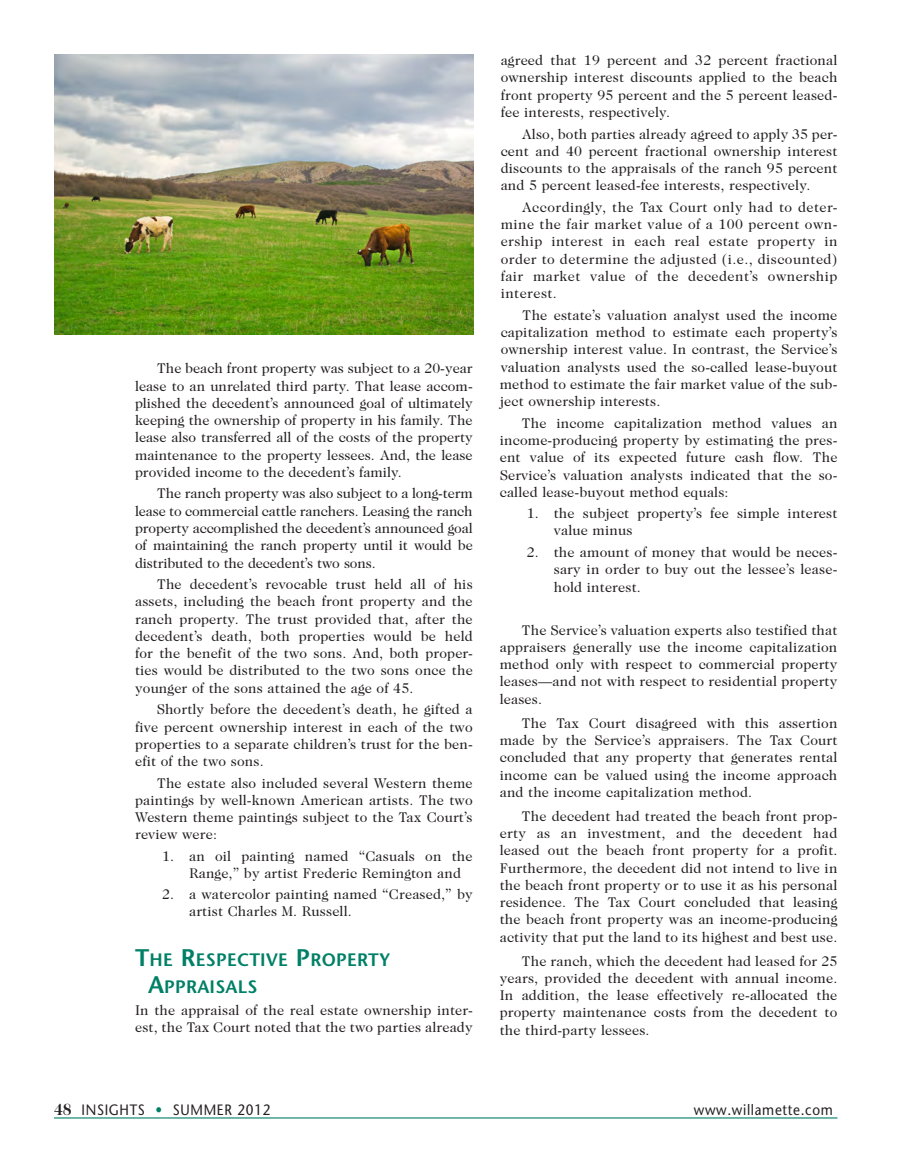
<style>
.page{position:relative;width:905px;height:1175px;background:#fff}
.page>*{position:absolute;margin:0;border:0;box-sizing:border-box;transform-origin:0 0}
.Sub_Heads_Stone{font:600 18px/27px "Stone Sans";letter-spacing:.015em;color:#008066}
.t1{font:15px "Stone Sans";letter-spacing:.05em;color:#231f20;scale:.9 1}
.body{font:14.25px/17.2px "Caslon Two Twenty Four";letter-spacing:.01em;color:#231f20;text-align:justify}
.body_w_bullets{font:14.25px/17.2px "Caslon Two Twenty Four";letter-spacing:.01em;color:#231f20}
.body__Intro_Paragr{font:14.25px/17.2px "Caslon Two Twenty Four";letter-spacing:.01em;color:#231f20}
.s1{font-size:24px}
.s2{font-family:"Caslon Two Twenty Four";font-weight:700;font-size:16.5px}
.s3{color:#008066}
</style>
<div class="page">
<hr style="left:54px;top:1117px;width:783px;height:1px;background:#008066">
<img style="left:54px;top:54px;width:419px;height:281px">
<p class="body" style="left:135px;top:360px;width:339px;text-indent:22px">The beach front property was subject to a 20-year lease to an unrelated third party. That lease accom&shy;plished the decedent’s announced goal of ultimately keeping the ownership of property in his family. The lease also transferred all of the costs of the property maintenance to the property lessees. And, the lease provided income to the decedent’s family.</p>
<p class="body" style="left:135px;top:485px;width:339px;text-indent:22px">The ranch property was also subject to a long-term lease to commercial cattle ranchers. Leasing the ranch property accomplished the decedent’s announced goal of maintaining the ranch property until it would be distributed to the decedent’s two sons.</p>
<p class="body" style="left:135px;top:575px;width:339px;text-indent:22px">The decedent’s revocable trust held all of his assets, including the beach front property and the ranch property. The trust provided that, after the decedent’s death, both properties would be held for the benefit of the two sons. And, both proper&shy;ties would be distributed to the two sons once the younger of the sons attained the age of 45.</p>
<p class="body" style="left:135px;top:700px;width:339px;text-indent:22px">Shortly before the decedent’s death, he gifted a five percent ownership interest in each of the two properties to a separate children’s trust for the ben&shy;efit of the two sons.</p>
<p class="body" style="left:135px;top:774px;width:339px;text-indent:22px">The estate also included several Western theme paintings by well-known American artists. The two Western theme paintings subject to the Tax Court’s review were:</p>
<p class="body_w_bullets" style="left:189px;top:847px;width:285px;text-indent:-27px">1. an oil painting named “Casuals on the<br>Range,” by artist Frederic Remington and</p>
<p class="body_w_bullets" style="left:189px;top:885px;width:285px;text-indent:-27px">2. a watercolor painting named “Creased,” by artist Charles M. Russell.</p>
<p class="Sub_Heads_Stone" style="left:148px;top:946px;width:244px;text-indent:-13px"><span class="s1">T</span>HE <span class="s1">R</span>ESPECTIVE <span class="s1">P</span>ROPERTY<br><span class="s1">A</span>PP RAISALS</p>
<p class="body__Intro_Paragr" style="left:135px;top:1001px;width:339px">In the appraisal of the real estate ownership inter&shy;est, the Tax Court noted that the two parties already</p>
<p class="body__Intro_Paragr" style="left:500px;top:52px;width:338px;text-align:justify">agreed that 19 percent and 32 percent fractional ownership interest discounts applied to the beach front property 95 percent and the 5 percent leased&shy;fee interests, respectively.</p>
<p class="body" style="left:500px;top:125px;width:338px;text-indent:22px">Also, both parties already agreed to apply 35 per&shy;cent and 40 percent fractional ownership interest discounts to the appraisals of the ranch 95 percent and 5 percent leased-fee interests, respectively.</p>
<p class="body" style="left:500px;top:198px;width:338px;text-indent:22px">Accordingly, the Tax Court only had to deter&shy;mine the fair market value of a 100 percent own&shy;ership interest in each real estate property in order to determine the adjusted (i.e., discounted) fair market value of the decedent’s ownership interest.</p>
<p class="body" style="left:500px;top:306px;width:339px;text-indent:23px">The estate’s valuation analyst used the income capitalization method to estimate each property’s ownership interest value. In contrast, the Service’s valuation analysts used the so-called lease-buyout method to estimate the fair market value of the sub&shy;ject ownership interests.</p>
<p class="body" style="left:500px;top:414px;width:339px;text-indent:22px">The income capitalization method values an income-producing property by estimating the pres&shy;ent value of its expected future cash flow. The Service’s valuation analysts indicated that the so&shy;called lease-buyout method equals:</p>
<p class="body_w_bullets" style="left:554px;top:504px;width:285px;text-indent:-27px">1. the subject property’s fee simple interest value minus</p>
<p class="body_w_bullets" style="left:553px;top:543px;width:285px;text-align:justify;text-indent:-27px">2. the amount of money that would be neces&shy;sary in order to buy out the lessee’s lease&shy;hold interest.</p>
<p class="body" style="left:499px;top:621px;width:339px;text-indent:22px">The Service’s valuation experts also testified that appraisers generally use the income capitalization method only with respect to commercial property leases—and not with respect to residential property leases.</p>
<p class="body" style="left:499px;top:714px;width:339px;text-indent:22px">The Tax Court disagreed with this assertion made by the Service’s appraisers. The Tax Court concluded that any property that generates rental income can be valued using the income approach and the income capitalization method.</p>
<p class="body" style="left:499px;top:807px;width:339px;text-indent:22px">The decedent had treated the beach front prop&shy;erty as an investment, and the decedent had leased out the beach front property for a profit.<br>Furthermore, the decedent did not intend to live in the beach front property or to use it as his personal residence. The Tax Court concluded that leasing the beach front property was an income-producing activity that put the land to its highest and best use.</p>
<p class="body" style="left:499px;top:952px;width:339px;text-indent:22px">The ranch, which the decedent had leased for 25 years, provided the decedent with annual income.<br>In addition, the lease effectively re-allocated the property maintenance costs from the decedent to the third-party lessees.</p>
<p class="t1" style="left:54px;top:1100px;width:242px"><span class="s2">48</span> INSIGHTS <span class="s3">•</span> SUMMER 2012</p>
<p class="t1" style="left:693px;top:1100px;width:156px">www.willamette. com</p>
</div>
